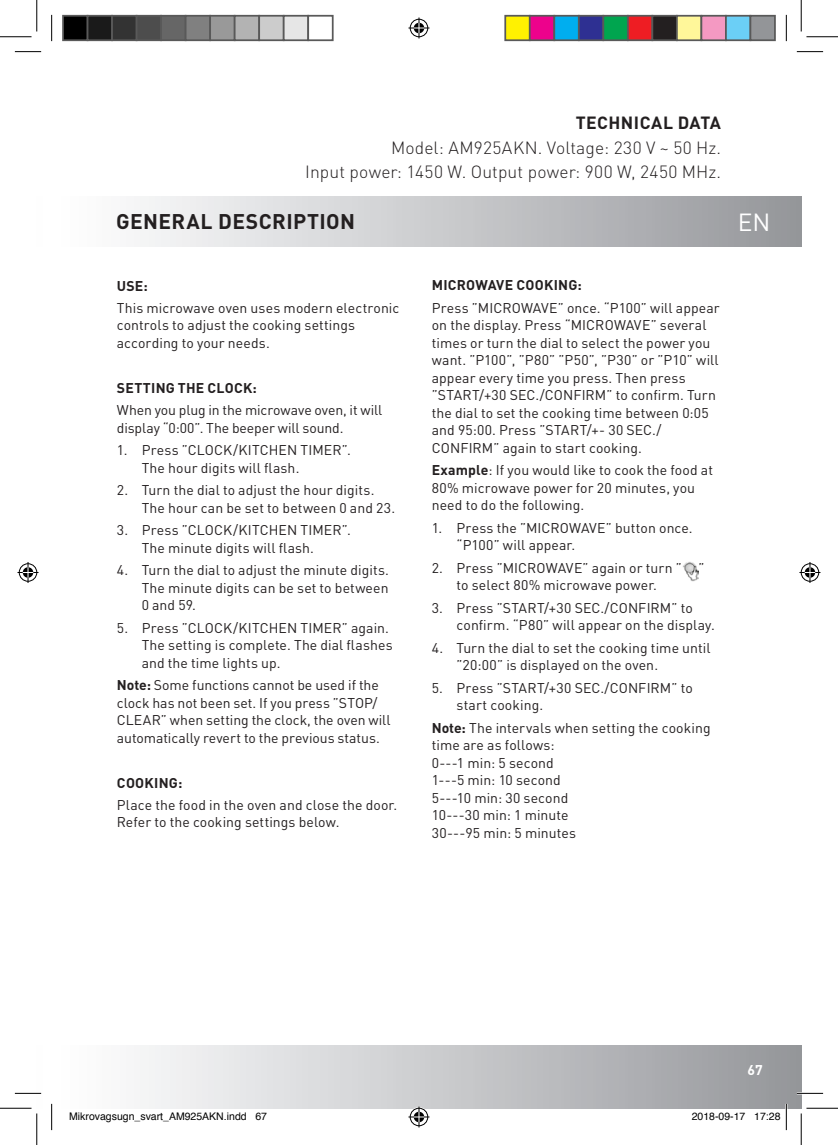
<style>
.page{position:relative;width:838px;height:1145px;background:#fff}
.page>*{position:absolute;margin:0;border:0;box-sizing:border-box;transform-origin:0 0}
.t1{font:24.5px "DIN Pro";color:#fff}
.t2{font:700 21px "DIN Pro";letter-spacing:.02em;color:#231f20}
.t3{font:300 17.5px/24.5px "DIN Pro";letter-spacing:.01em;color:#231f20;text-align:right}
.t4{font:700 17.5px "DIN Pro";letter-spacing:.025em;color:#231f20}
.t5{font:14px/17.5px "DIN Pro";letter-spacing:.005em;color:#231f20}
.t6{font:700 14px "DIN Pro";letter-spacing:.015em;color:#231f20}
.t7{font:700 14px "DIN Pro";color:#fff}
.t8{font:10.5px "Helvetica";color:#000}
.s1{font-weight:700}
</style>
<div class="page">
<div style="left:52px;top:1046px;width:749px;height:62px;background:linear-gradient(to right,#fff,#96979b)"></div>
<div style="left:52px;top:197px;width:749px;height:50px;background:linear-gradient(to right,#fff,#96979b)"></div>
<img style="left:683px;top:562px;width:15px;height:20px">
<hr style="left:796px;top:1092px;width:27px;height:2px;background:#fff">
<hr style="left:51px;top:1104px;width:2px;height:26px;background:#fff">
<hr style="left:785px;top:1104px;width:2px;height:26px;background:#fff">
<svg style="left:15px;top:51px;width:26px;height:1px"></svg>
<svg style="left:796px;top:51px;width:27px;height:1px"></svg>
<svg style="left:15px;top:1093px;width:26px;height:1px"></svg>
<svg style="left:796px;top:1093px;width:27px;height:1px"></svg>
<svg style="left:51px;top:15px;width:1px;height:26px"></svg>
<svg style="left:51px;top:1104px;width:1px;height:26px"></svg>
<svg style="left:786px;top:15px;width:1px;height:26px"></svg>
<svg style="left:786px;top:1104px;width:1px;height:26px"></svg>
<hr style="left:0;top:36px;width:32px;height:1px;background:#000">
<hr style="left:806px;top:36px;width:31px;height:1px;background:#000">
<hr style="left:0;top:1108px;width:32px;height:1px;background:#000">
<hr style="left:806px;top:1108px;width:31px;height:1px;background:#000">
<hr style="left:36px;top:0;width:1px;height:31px;background:#000">
<hr style="left:36px;top:1113px;width:1px;height:32px;background:#000">
<hr style="left:800px;top:0;width:1px;height:31px;background:#000">
<hr style="left:800px;top:1113px;width:1px;height:32px;background:#000">
<svg style="left:408px;top:18px;width:21px;height:21px"></svg>
<svg style="left:408px;top:1106px;width:21px;height:21px"></svg>
<svg style="left:18px;top:562px;width:21px;height:21px"></svg>
<svg style="left:799px;top:562px;width:21px;height:21px"></svg>
<div style="left:63px;top:16px;width:25px;height:24px;background:#000"></div>
<div style="left:62px;top:15px;width:26px;height:26px;border:2px solid #595959"></div>
<div style="left:88px;top:16px;width:24px;height:24px;background:#1a1a1a"></div>
<div style="left:87px;top:15px;width:26px;height:26px;border:2px solid #595959"></div>
<div style="left:112px;top:16px;width:25px;height:24px;background:#333"></div>
<div style="left:111px;top:15px;width:26px;height:26px;border:2px solid #595959"></div>
<div style="left:137px;top:16px;width:24px;height:24px;background:#4d4d4d"></div>
<div style="left:136px;top:15px;width:26px;height:26px;border:2px solid #595959"></div>
<div style="left:161px;top:16px;width:25px;height:24px;background:#666"></div>
<div style="left:160px;top:15px;width:26px;height:26px;border:2px solid #595959"></div>
<div style="left:186px;top:16px;width:24px;height:24px;background:#808080"></div>
<div style="left:185px;top:15px;width:26px;height:26px;border:2px solid #595959"></div>
<div style="left:210px;top:16px;width:25px;height:24px;background:#999"></div>
<div style="left:209px;top:15px;width:26px;height:26px;border:2px solid #595959"></div>
<div style="left:235px;top:16px;width:24px;height:24px;background:#b3b3b3"></div>
<div style="left:234px;top:15px;width:26px;height:26px;border:2px solid #595959"></div>
<div style="left:259px;top:16px;width:25px;height:24px;background:#ccc"></div>
<div style="left:258px;top:15px;width:26px;height:26px;border:2px solid #595959"></div>
<div style="left:284px;top:16px;width:24px;height:24px;background:#e6e6e6"></div>
<div style="left:283px;top:15px;width:26px;height:26px;border:2px solid #595959"></div>
<div style="left:307px;top:15px;width:26px;height:26px;border:2px solid #595959"></div>
<div style="left:505px;top:16px;width:24px;height:24px;background:#fff101"></div>
<div style="left:504px;top:15px;width:26px;height:26px;border:2px solid #595959"></div>
<div style="left:529px;top:16px;width:25px;height:24px;background:#ed028c"></div>
<div style="left:529px;top:15px;width:26px;height:26px;border:2px solid #595959"></div>
<div style="left:554px;top:16px;width:24px;height:24px;background:#00aeef"></div>
<div style="left:553px;top:15px;width:26px;height:26px;border:2px solid #595959"></div>
<div style="left:578px;top:16px;width:25px;height:24px;background:#2e3092"></div>
<div style="left:578px;top:15px;width:26px;height:26px;border:2px solid #595959"></div>
<div style="left:603px;top:16px;width:24px;height:24px;background:#00a54f"></div>
<div style="left:602px;top:15px;width:26px;height:26px;border:2px solid #595959"></div>
<div style="left:627px;top:16px;width:25px;height:24px;background:#ee1d23"></div>
<div style="left:627px;top:15px;width:26px;height:26px;border:2px solid #595959"></div>
<div style="left:652px;top:16px;width:24px;height:24px;background:#231f20"></div>
<div style="left:651px;top:15px;width:26px;height:26px;border:2px solid #595959"></div>
<div style="left:676px;top:16px;width:25px;height:24px;background:#fff79a"></div>
<div style="left:676px;top:15px;width:26px;height:26px;border:2px solid #595959"></div>
<div style="left:701px;top:16px;width:24px;height:24px;background:#f499c2"></div>
<div style="left:700px;top:15px;width:26px;height:26px;border:2px solid #595959"></div>
<div style="left:725px;top:16px;width:25px;height:24px;background:#6bcff6"></div>
<div style="left:725px;top:15px;width:26px;height:26px;border:2px solid #595959"></div>
<div style="left:750px;top:16px;width:24px;height:24px;background:#939598"></div>
<div style="left:749px;top:15px;width:26px;height:26px;border:2px solid #595959"></div>
<p class="t4" style="left:575px;top:111px;width:147px">TECHNICAL DATA</p>
<p class="t3" style="left:305px;top:135px;width:417px">Model: AM925AKN. Voltage: 230 V ~ 50 Hz.<br>Input power: 1450 W. Output power: 900 W, 2450 MHz.</p>
<h2 class="t2" style="left:116px;top:208px;width:240px">GENERAL DESCRIPTION</h2>
<h1 class="t1" style="left:737px;top:206px;width:34px">EN</h1>
<p class="t6" style="left:117px;top:276px;width:32px">USE:</p>
<p class="t5" style="left:117px;top:299px;width:284px">This microwave oven uses modern electronic controls to adjust the cooking settings according to your needs.</p>
<p class="t6" style="left:117px;top:378px;width:141px">SETTING THE CLOCK:</p>
<p class="t5" style="left:117px;top:401px;width:267px">When you plug in the microwave oven, it will display “0:00”. The beeper will sound.</p>
<p class="t5" style="left:142px;top:441px;width:211px;text-indent:-25px">1. Press ”CLOCK/KITCHEN TIMER”.<br>The hour digits will flash.</p>
<p class="t5" style="left:142px;top:481px;width:255px;text-indent:-25px">2. Turn the dial to adjust the hour digits.<br>The hour can be set to between 0 and 23.</p>
<p class="t5" style="left:142px;top:521px;width:211px;text-indent:-25px">3. Press ”CLOCK/KITCHEN TIMER”.<br>The minute digits will flash.</p>
<p class="t5" style="left:142px;top:561px;width:249px;text-align:justify;text-indent:-25px">4. Turn the dial to adjust the minute digits.<br>The minute digits can be set to between 0 and 59.</p>
<p class="t5" style="left:142px;top:618px;width:252px;text-indent:-25px">5. Press ”CLOCK/KITCHEN TIMER” again.<br>The setting is complete. The dial flashes and the time lights up.</p>
<p class="t5" style="left:117px;top:676px;width:275px"><span class="s1">Note:</span> Some functions cannot be used if the clock has not been set. If you press ”STOP/ CLEAR” when setting the clock, the oven will automatically revert to the previous status.</p>
<p class="t6" style="left:117px;top:773px;width:67px">COOKING:</p>
<p class="t5" style="left:117px;top:796px;width:282px">Place the food in the oven and close the door.<br>Refer to the cooking settings below.</p>
<p class="t6" style="left:432px;top:276px;width:151px">MICROWAVE COOKING:</p>
<p class="t5" style="left:431px;top:299px;width:289px">Press ”MICROWAVE” once. “P100” will appear on the display. Press “MICROWAVE” several times or turn the dial to select the power you want. ”P100”, ”P80” ”P50”, ”P30” or ”P10” will appear every time you press. Then press ”START/+30 SEC./CONFIRM” to confirm. Turn the dial to set the cooking time between 0:05 and 95:00. Press ”START/+- 30 SEC./ CONFIRM” again to start cooking.</p>
<p class="t5" style="left:431px;top:461px;width:283px"><span class="s1">Example</span>: If you would like to cook the food at<br>80% microwave power for 20 minutes, you need to do the following.</p>
<p class="t5" style="left:456px;top:518px;width:238px;text-indent:-25px">1. Press the ”MICROWAVE” button once. “P100” will appear.</p>
<p class="t5" style="left:456px;top:558px;width:249px;text-indent:-25px">2. Press ”MICROWAVE” again or turn ” ” to select 80% microwave power.</p>
<p class="t5" style="left:456px;top:598px;width:260px;text-indent:-25px">3. Press ”START/+30 SEC./CONFIRM” to confirm. “P80” will appear on the display.</p>
<p class="t5" style="left:456px;top:638px;width:255px;text-indent:-25px">4. Turn the dial to set the cooking time until ”20:00” is displayed on the oven.</p>
<p class="t5" style="left:456px;top:678px;width:238px;text-indent:-25px">5. Press ”START/+30 SEC./CONFIRM” to start cooking.</p>
<p class="t5" style="left:431px;top:718px;width:280px"><span class="s1">Note:</span> The intervals when setting the cooking time are as follows:<br>0---1 min: 5 second<br>1---5 min: 10 second<br>5---10 min: 30 second<br>10---30 min: 1 minute<br>30---95 min: 5 minutes</p>
<p class="t7" style="left:747px;top:1061px;width:17px">67</p>
<p class="t8" style="left:69px;top:1108px;width:199px">Mikrovagsugn_svart_AM925AKN.indd 67</p>
<p class="t8" style="left:691px;top:1108px;width:90px">2018-09-17 17:28</p>
</div>
